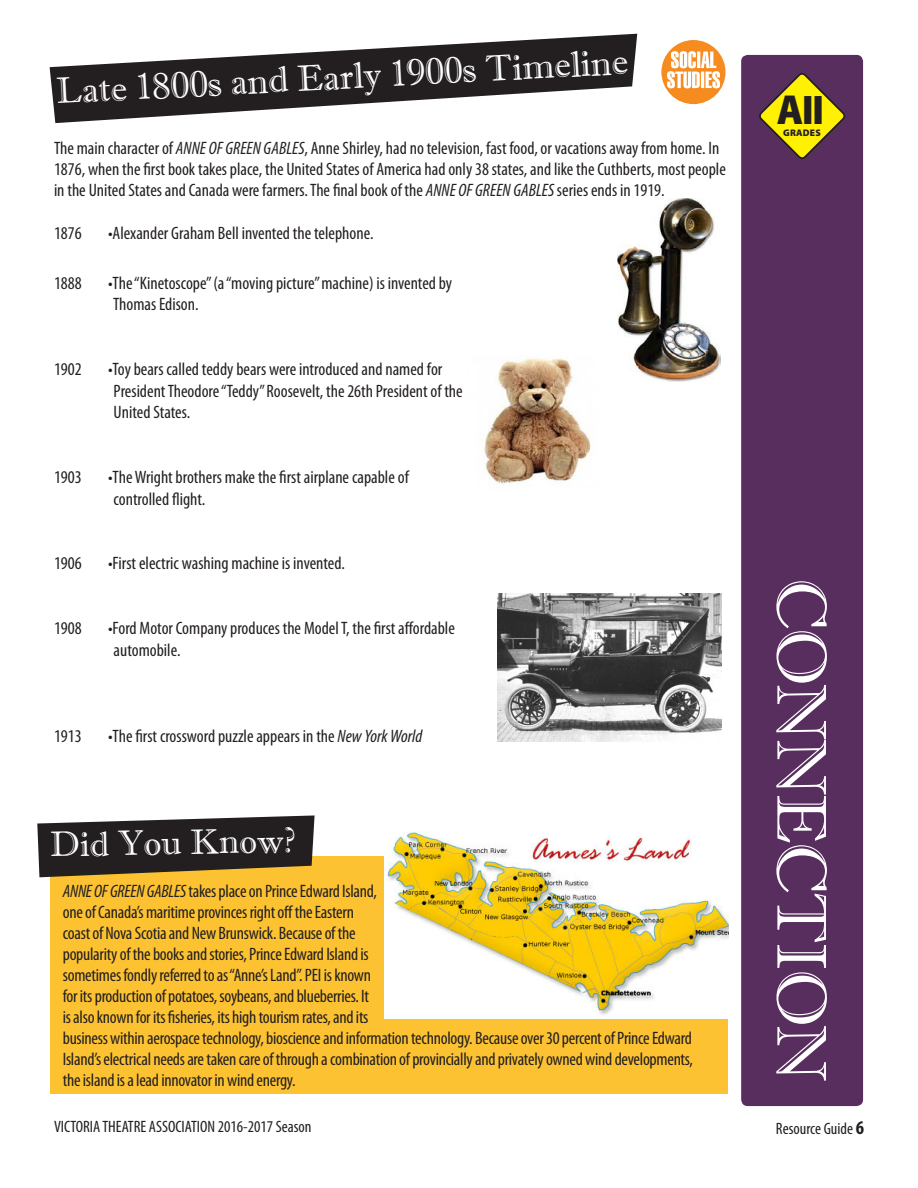
<style>
.page{position:relative;width:918px;height:1188px;background:#fff}
.page>*{position:absolute;margin:0;border:0;box-sizing:border-box;transform-origin:0 0}
.t1{font:70.5px "Imprint MT Shadow";letter-spacing:-.02em;color:#fff}
.t2{font:900 39.45px "Myriad Pro";color:#231f20}
.t3{font:36.75px "Imprint MT Shadow";color:#fff}
.t4{font:35.4px "Imprint MT Shadow";color:#fff}
.t5{font:condensed 18px/21px "Myriad Pro";letter-spacing:-.01em;color:#231f20}
.t6{font:condensed 16.5px "Myriad Pro";color:#231f20}
.t7{font:900 9.6px "Myriad Pro";letter-spacing:.02em;color:#231f20}
.s1{font-style:italic}
.s2{font-size:42.15px}
.s3{font-weight:700;font-size:19.5px}
</style>
<div class="page">
<svg style="left:50px;top:34px;width:587px;height:89px;fill:#231f20"></svg>
<div style="left:740px;top:54px;width:124px;height:1053px;background:#582e5e;border-radius:8px"></div>
<div style="left:739px;top:53px;width:126px;height:1055px;border:2px solid #fff;border-radius:8px"></div>
<svg style="left:759px;top:73px;width:86px;height:86px"></svg>
<div style="left:661px;top:39px;width:65px;height:66px;background:#f68b1f;border-radius:50%"></div>
<div style="left:660px;top:38px;width:67px;height:68px;border:2px solid #fff;border-radius:50%"></div>
<svg style="left:667px;top:51px;width:53px;height:37px"></svg>
<img style="left:618px;top:199px;width:102px;height:182px">
<img style="left:484px;top:358px;width:108px;height:126px">
<div style="left:50px;top:856px;width:677px;height:238px;background:#fcc232"></div>
<svg style="left:37px;top:815px;width:278px;height:62px"></svg>
<img style="left:385px;top:831px;width:343px;height:187px">
<img style="left:497px;top:594px;width:224px;height:147px">
<p class="t3" style="left:55px;top:69px;width:574px;rotate:-3deg">Late 1800s and Early 1900s Timeline</p>
<p class="t5" style="left:54px;top:137px;width:673px">The main character of <span class="s1">ANNE OF GREEN GABLES</span>, Anne Shirley, had no television, fast food, or vacations away from home. In<br>1876, when the first book takes place, the United States of America had only 38 states, and like the Cuthberts, most people in the United States and Canada were farmers. The final book of the <span class="s1">ANNE OF GREEN GABLES</span> series ends in 1919.</p>
<p class="t5" style="left:54px;top:223px;width:29px">1876</p>
<p class="t5" style="left:108px;top:223px;width:267px">•Alexander Graham Bell invented the telephone.</p>
<p class="t5" style="left:54px;top:272px;width:29px">1888</p>
<p class="t5" style="left:108px;top:272px;width:346px;line-height:21.6px">•The “Kinetoscope” (a “moving picture” machine) is invented by<br>Thomas Edison.</p>
<p class="t5" style="left:54px;top:358px;width:29px">1902</p>
<p class="t5" style="left:114px;top:358px;width:351px;line-height:21.6px;text-indent:-6px">•Toy bears called teddy bears were introduced and named for<br>President Theodore “Teddy” Roosevelt, the 26th President of the<br>United States.</p>
<p class="t5" style="left:54px;top:466px;width:29px">1903</p>
<p class="t5" style="left:114px;top:466px;width:297px;line-height:21.6px;text-indent:-6px">•The Wright brothers make the first airplane capable of controlled flight.</p>
<p class="t5" style="left:54px;top:553px;width:29px">1906</p>
<p class="t5" style="left:108px;top:553px;width:238px">•First electric washing machine is invented.</p>
<p class="t5" style="left:54px;top:618px;width:29px">1908</p>
<p class="t5" style="left:114px;top:617px;width:343px;line-height:21.6px;text-indent:-6px">•Ford Motor Company produces the Model T, the first affordable automobile.</p>
<p class="t5" style="left:54px;top:726px;width:29px">1913</p>
<p class="t5" style="left:108px;top:726px;width:316px">•The first crossword puzzle appears in the <span class="s1">New York World</span></p>
<p class="t4" style="left:49px;top:824px;width:247px;rotate:-1deg">Did You Know?</p>
<p class="t5" style="left:63px;top:880px;width:632px"><span class="s1">ANNE OF GREEN GABLES</span> takes place on Prince Edward Island,<br>one of Canada’s maritime provinces right off the Eastern<br>coast of Nova Scotia and New Brunswick. Because of the<br>popularity of the books and stories, Prince Edward Island is<br>sometimes fondly referred to as “Anne’s Land”. PEI is known<br>for its production of potatoes, soybeans, and blueberries. It<br>is also known for its fisheries, its high tourism rates, and its<br>business within aerospace technology, bioscience and information technology. Because over 30 percent of Prince Edward Island’s electrical needs are taken care of through a combination of provincially and privately owned wind developments, the island is a lead innovator in wind energy.</p>
<p class="t2" style="left:777px;top:85px;width:49px"><span class="s2">A</span>ll</p>
<p class="t7" style="left:783px;top:126px;width:39px">GRADES</p>
<p class="t1" style="left:843px;top:578px;width:505px;rotate:90deg">CONNECTION</p>
<p class="t6" style="left:54px;top:1116px;width:259px">VICTORIA THEATRE ASSOCIATION 2016-2017 Season</p>
<p class="t6" style="left:776px;top:1119px;width:90px">Resource Guide <span class="s3">6</span></p>
</div>
